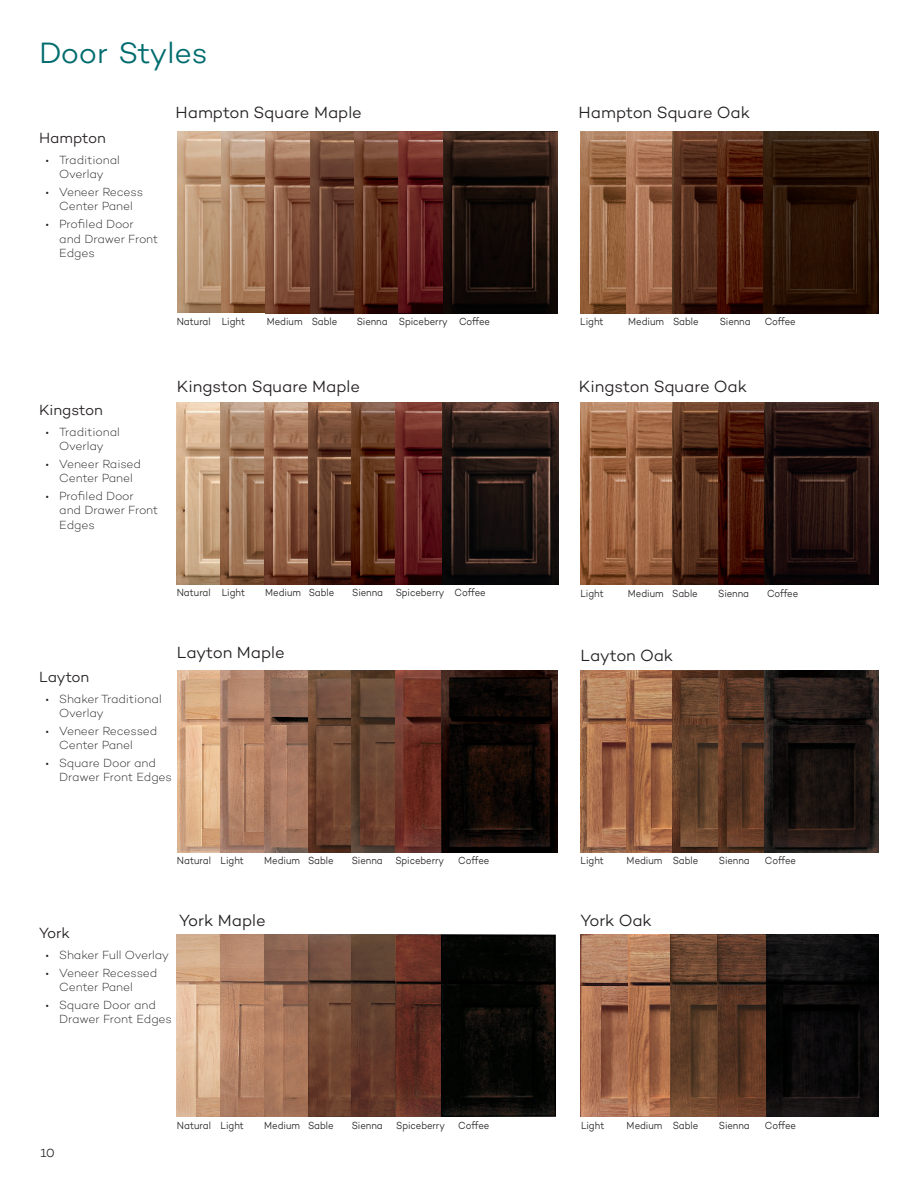
<style>
.page{position:relative;width:918px;height:1188px;background:#fff}
.page>*{position:absolute;margin:0;border:0;box-sizing:border-box;transform-origin:0 0}
.t1{font:300 30px "Campton";letter-spacing:-.01em;color:#006b6e}
.t2{font:300 16.5px "Campton";color:#231f20}
.t3{font:300 15px "Campton";letter-spacing:-.005em;color:#231f20}
.t4{font:200 12px/14.4px "Campton";letter-spacing:-.01em;color:#231f20}
.t5{font:300 12px "Campton";color:#231f20}
.t6{font:300 10.5px "Campton";color:#231f20;scale:.9 1}
.s1{font-weight:300;font-size:10.5px}
</style>
<div class="page">
<img style="left:177px;top:131px;width:44px;height:182px">
<img style="left:221px;top:131px;width:45px;height:182px">
<img style="left:266px;top:131px;width:44px;height:182px">
<img style="left:310px;top:131px;width:45px;height:182px">
<img style="left:580px;top:131px;width:46px;height:182px">
<img style="left:626px;top:131px;width:46px;height:182px">
<img style="left:672px;top:131px;width:46px;height:182px">
<img style="left:718px;top:131px;width:46px;height:182px">
<img style="left:764px;top:131px;width:115px;height:182px">
<img style="left:355px;top:131px;width:44px;height:182px">
<img style="left:399px;top:131px;width:44px;height:182px">
<img style="left:443px;top:131px;width:114px;height:182px">
<img style="left:177px;top:935px;width:44px;height:182px">
<img style="left:221px;top:935px;width:43px;height:182px">
<img style="left:264px;top:935px;width:44px;height:182px">
<img style="left:308px;top:935px;width:44px;height:182px">
<img style="left:352px;top:935px;width:43px;height:182px">
<img style="left:395px;top:935px;width:47px;height:182px">
<img style="left:442px;top:935px;width:113px;height:182px">
<img style="left:581px;top:935px;width:48px;height:182px">
<img style="left:629px;top:935px;width:42px;height:181px">
<img style="left:671px;top:935px;width:47px;height:182px">
<img style="left:718px;top:935px;width:49px;height:182px">
<img style="left:767px;top:935px;width:112px;height:182px">
<img style="left:177px;top:403px;width:44px;height:182px">
<img style="left:221px;top:403px;width:43px;height:182px">
<img style="left:264px;top:403px;width:44px;height:182px">
<img style="left:308px;top:403px;width:44px;height:182px">
<img style="left:352px;top:403px;width:43px;height:182px">
<img style="left:395px;top:403px;width:47px;height:182px">
<img style="left:442px;top:403px;width:116px;height:182px">
<img style="left:581px;top:403px;width:46px;height:182px">
<img style="left:627px;top:403px;width:46px;height:182px">
<img style="left:673px;top:403px;width:46px;height:182px">
<img style="left:719px;top:403px;width:46px;height:181px">
<img style="left:765px;top:403px;width:114px;height:181px">
<img style="left:581px;top:671px;width:46px;height:182px">
<img style="left:177px;top:671px;width:44px;height:182px">
<img style="left:221px;top:671px;width:43px;height:181px">
<img style="left:264px;top:671px;width:44px;height:182px">
<img style="left:308px;top:671px;width:44px;height:182px">
<img style="left:352px;top:671px;width:43px;height:182px">
<img style="left:395px;top:671px;width:47px;height:182px">
<img style="left:442px;top:671px;width:116px;height:182px">
<img style="left:627px;top:671px;width:46px;height:182px">
<img style="left:673px;top:671px;width:46px;height:182px">
<img style="left:719px;top:671px;width:46px;height:182px">
<img style="left:765px;top:671px;width:113px;height:182px">
<h1 class="t1" style="left:39px;top:34px;width:170px">Door Styles</h1>
<p class="t3" style="left:39px;top:128px;width:68px">Hampton</p>
<p class="t4" style="left:46px;top:153px;width:76px;text-align:center"><span class="s1">•</span> Traditional<br>Overlay</p>
<p class="t4" style="left:46px;top:185px;width:99px;text-align:center"><span class="s1">•</span> Veneer Recess<br>Center Panel</p>
<p class="t4" style="left:59px;top:217px;width:101px;text-indent:-14px"><span class="s1">•</span> Profiled Door and Drawer Front<br>Edges</p>
<h2 class="t2" style="left:176px;top:103px;width:188px">Hampton Square Maple</h2>
<h2 class="t2" style="left:579px;top:103px;width:173px">Hampton Square Oak</h2>
<p class="t6" style="left:177px;top:315px;width:78px">Natural Light</p>
<p class="t6" style="left:267px;top:315px;width:80px">Medium Sable</p>
<p class="t6" style="left:357px;top:315px;width:150px">Sienna Spiceberry Coffee</p>
<p class="t6" style="left:580px;top:315px;width:28px">Light</p>
<p class="t6" style="left:628px;top:315px;width:80px">Medium Sable</p>
<p class="t6" style="left:720px;top:315px;width:36px">Sienna</p>
<p class="t6" style="left:765px;top:315px;width:36px">Coffee</p>
<p class="t3" style="left:39px;top:400px;width:65px">Kingston</p>
<p class="t4" style="left:46px;top:424px;width:76px;text-align:center"><span class="s1">•</span> Traditional<br>Overlay</p>
<p class="t4" style="left:46px;top:457px;width:97px;text-align:center"><span class="s1">•</span> Veneer Raised<br>Center Panel</p>
<p class="t4" style="left:59px;top:489px;width:101px;text-indent:-14px"><span class="s1">•</span> Profiled Door and Drawer Front<br>Edges</p>
<h2 class="t2" style="left:177px;top:376px;width:185px">Kingston Square Maple</h2>
<h2 class="t2" style="left:579px;top:376px;width:170px">Kingston Square Oak</h2>
<p class="t6" style="left:177px;top:586px;width:78px">Natural Light</p>
<p class="t6" style="left:265px;top:586px;width:78px">Medium Sable</p>
<p class="t6" style="left:352px;top:586px;width:150px">Sienna Spiceberry Coffee</p>
<p class="t6" style="left:580px;top:587px;width:28px">Light</p>
<p class="t6" style="left:628px;top:587px;width:79px">Medium Sable</p>
<p class="t6" style="left:718px;top:587px;width:36px">Sienna</p>
<p class="t6" style="left:767px;top:587px;width:36px">Coffee</p>
<h2 class="t2" style="left:177px;top:642px;width:109px">Layton Maple</h2>
<h2 class="t2" style="left:581px;top:645px;width:94px">Layton Oak</h2>
<p class="t3" style="left:39px;top:667px;width:52px">Layton</p>
<p class="t4" style="left:59px;top:691px;width:104px;text-indent:-14px"><span class="s1">•</span> Shaker Traditional<br>Overlay</p>
<p class="t4" style="left:59px;top:724px;width:100px;text-indent:-14px"><span class="s1">•</span> Veneer Recessed<br>Center Panel</p>
<p class="t4" style="left:59px;top:756px;width:114px;text-indent:-14px"><span class="s1">•</span> Square Door and<br>Drawer Front Edges</p>
<p class="t6" style="left:177px;top:854px;width:76px">Natural Light</p>
<p class="t6" style="left:264px;top:854px;width:79px">Medium Sable</p>
<p class="t6" style="left:352px;top:854px;width:104px">Sienna Spiceberry</p>
<p class="t6" style="left:458px;top:854px;width:36px">Coffee</p>
<p class="t6" style="left:581px;top:854px;width:28px">Light</p>
<p class="t6" style="left:627px;top:854px;width:81px">Medium Sable</p>
<p class="t6" style="left:719px;top:854px;width:36px">Sienna</p>
<p class="t6" style="left:765px;top:854px;width:36px">Coffee</p>
<p class="t3" style="left:39px;top:924px;width:32px">York</p>
<p class="t4" style="left:46px;top:948px;width:125px"><span class="s1">•</span> Shaker Full Overlay</p>
<p class="t4" style="left:59px;top:965px;width:100px;text-indent:-14px"><span class="s1">•</span> Veneer Recessed<br>Center Panel</p>
<p class="t4" style="left:59px;top:998px;width:114px;text-indent:-14px"><span class="s1">•</span> Square Door and<br>Drawer Front Edges</p>
<h2 class="t2" style="left:179px;top:910px;width:88px">York Maple</h2>
<h2 class="t2" style="left:581px;top:910px;width:73px">York Oak</h2>
<p class="t5" style="left:40px;top:1146px;width:16px">10</p>
<p class="t6" style="left:177px;top:1119px;width:76px">Natural Light</p>
<p class="t6" style="left:264px;top:1119px;width:79px">Medium Sable</p>
<p class="t6" style="left:352px;top:1119px;width:36px">Sienna</p>
<p class="t6" style="left:396px;top:1119px;width:56px">Spiceberry</p>
<p class="t6" style="left:458px;top:1119px;width:36px">Coffee</p>
<p class="t6" style="left:581px;top:1119px;width:28px">Light</p>
<p class="t6" style="left:627px;top:1119px;width:81px">Medium Sable</p>
<p class="t6" style="left:719px;top:1119px;width:36px">Sienna</p>
<p class="t6" style="left:765px;top:1119px;width:36px">Coffee</p>
</div>
